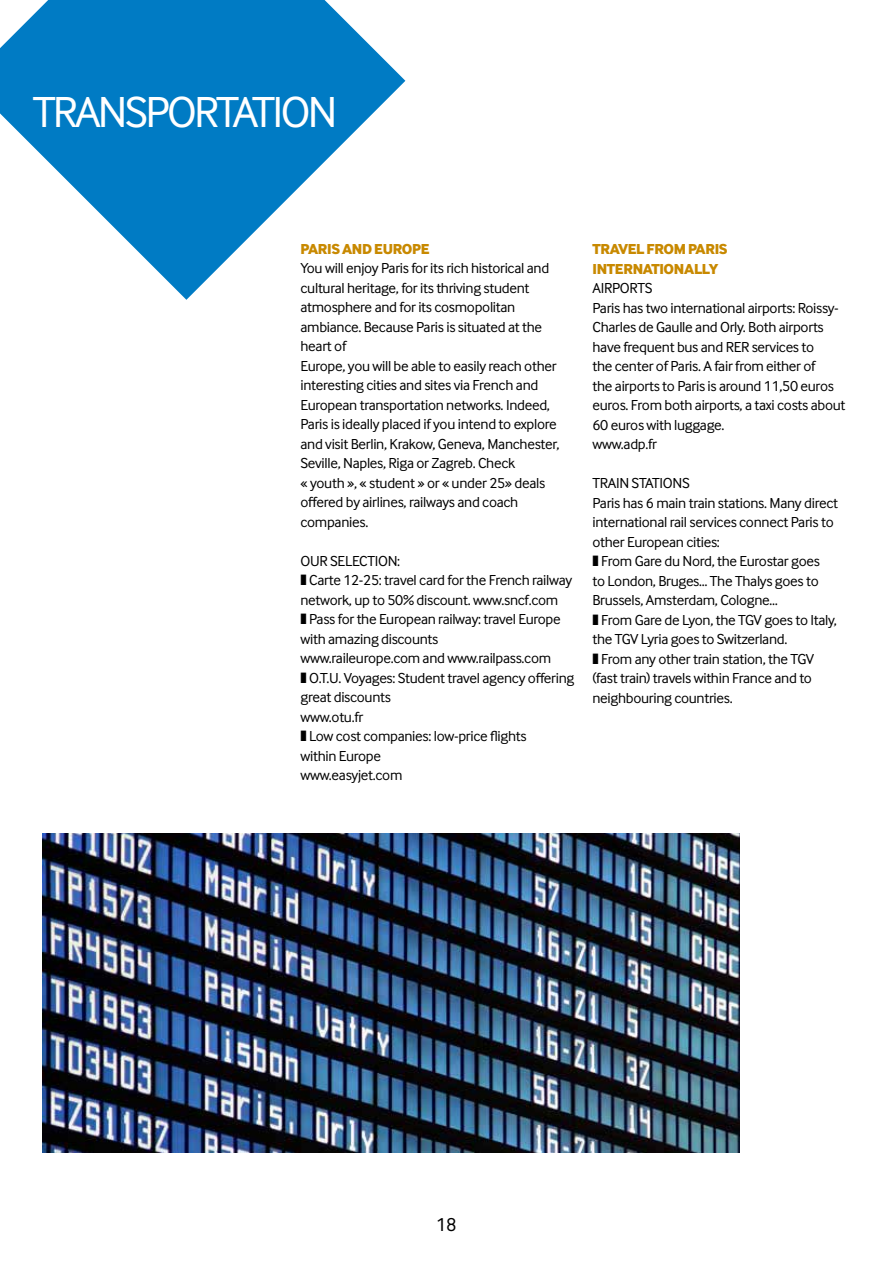
<style>
.page{position:relative;width:893px;height:1263px;background:#fff}
.page>*{position:absolute;margin:0;border:0;box-sizing:border-box;transform-origin:0 0}
.t1{font:45px "Inter Face";letter-spacing:-.06em;color:#fff}
.t2{font:19.5px "Inter Face";color:#000}
.t3{font:15px/19.5px "Inter Face";letter-spacing:-.02em;color:#000}
.t4{font:800 15px/19.5px "Inter Face";letter-spacing:-.02em;color:#c88900}
</style>
<div class="page">
<img style="left:43px;top:833px;width:697px;height:319px">
<svg style="left:0;top:0;width:405px;height:300px;fill:#007bc4"></svg>
<h1 class="t1" style="left:33px;top:87px;width:306px">TRANSPORTATION</h1>
<p class="t4" style="left:300px;top:239px;width:131px">PARIS AND EUROPE</p>
<p class="t3" style="left:300px;top:258px;width:261px">You will enjoy Paris for its rich historical and cultural heritage, for its thriving student atmosphere and for its cosmopolitan ambiance. Because Paris is situated at the heart of<br>Europe, you will be able to easily reach other interesting cities and sites via French and European transportation networks. Indeed, Paris is ideally placed if you intend to explore and visit Berlin, Krakow, Geneva, Manchester, Seville, Naples, Riga or Zagreb. Check<br>« youth », « student » or « under 25» deals offered by airlines, railways and coach companies.</p>
<p class="t3" style="left:300px;top:551px;width:101px">OUR SELECTION:</p>
<p class="t3" style="left:309px;top:570px;width:265px">Carte 12-25: travel card for the French railway</p>
<p class="t3" style="left:300px;top:590px;width:259px">network, up to 50% discount. www.sncf.com</p>
<p class="t3" style="left:309px;top:609px;width:253px">Pass for the European railway: travel Europe</p>
<p class="t3" style="left:300px;top:629px;width:139px">with amazing discounts</p>
<p class="t3" style="left:300px;top:648px;width:252px">www.raileurope.com and www.railpass.com</p>
<p class="t3" style="left:309px;top:668px;width:267px">O.T.U. Voyages: Student travel agency offering</p>
<p class="t3" style="left:300px;top:687px;width:92px">great discounts</p>
<p class="t3" style="left:300px;top:707px;width:64px">www.otu.fr</p>
<p class="t3" style="left:309px;top:726px;width:219px">Low cost companies: low-price flights</p>
<p class="t3" style="left:300px;top:746px;width:82px">within Europe</p>
<p class="t3" style="left:300px;top:765px;width:103px">www.easyjet.com</p>
<p class="t4" style="left:592px;top:239px;width:137px">TRAVEL FROM PARIS<br>INTERNATIONALLY</p>
<p class="t3" style="left:592px;top:278px;width:255px">AIRPORTS<br>Paris has two international airports: Roissy-<br>Charles de Gaulle and Orly. Both airports have frequent bus and RER services to<br>the center of Paris. A fair from either of<br>the airports to Paris is around 11,50 euros euros. From both airports, a taxi costs about<br>60 euros with luggage.<br>www.adp.fr</p>
<p class="t3" style="left:592px;top:473px;width:99px">TRAIN STATIONS</p>
<p class="t3" style="left:592px;top:493px;width:247px">Paris has 6 main train stations. Many direct</p>
<p class="t3" style="left:592px;top:512px;width:243px">international rail services connect Paris to</p>
<p class="t3" style="left:592px;top:532px;width:129px">other European cities:</p>
<p class="t3" style="left:601px;top:551px;width:220px">From Gare du Nord, the Eurostar goes</p>
<p class="t3" style="left:592px;top:571px;width:228px">to London, Bruges… The Thalys goes to</p>
<p class="t3" style="left:592px;top:590px;width:187px">Brussels, Amsterdam, Cologne…</p>
<p class="t3" style="left:601px;top:610px;width:237px">From Gare de Lyon, the TGV goes to Italy,</p>
<p class="t3" style="left:592px;top:629px;width:196px">the TGV Lyria goes to Switzerland.</p>
<p class="t3" style="left:601px;top:649px;width:215px">From any other train station, the TGV</p>
<p class="t3" style="left:592px;top:668px;width:221px">(fast train) travels within France and to</p>
<p class="t3" style="left:592px;top:688px;width:142px">neighbouring countries.</p>
<h2 class="t2" style="left:436px;top:1214px;width:22px">18</h2>
</div>
